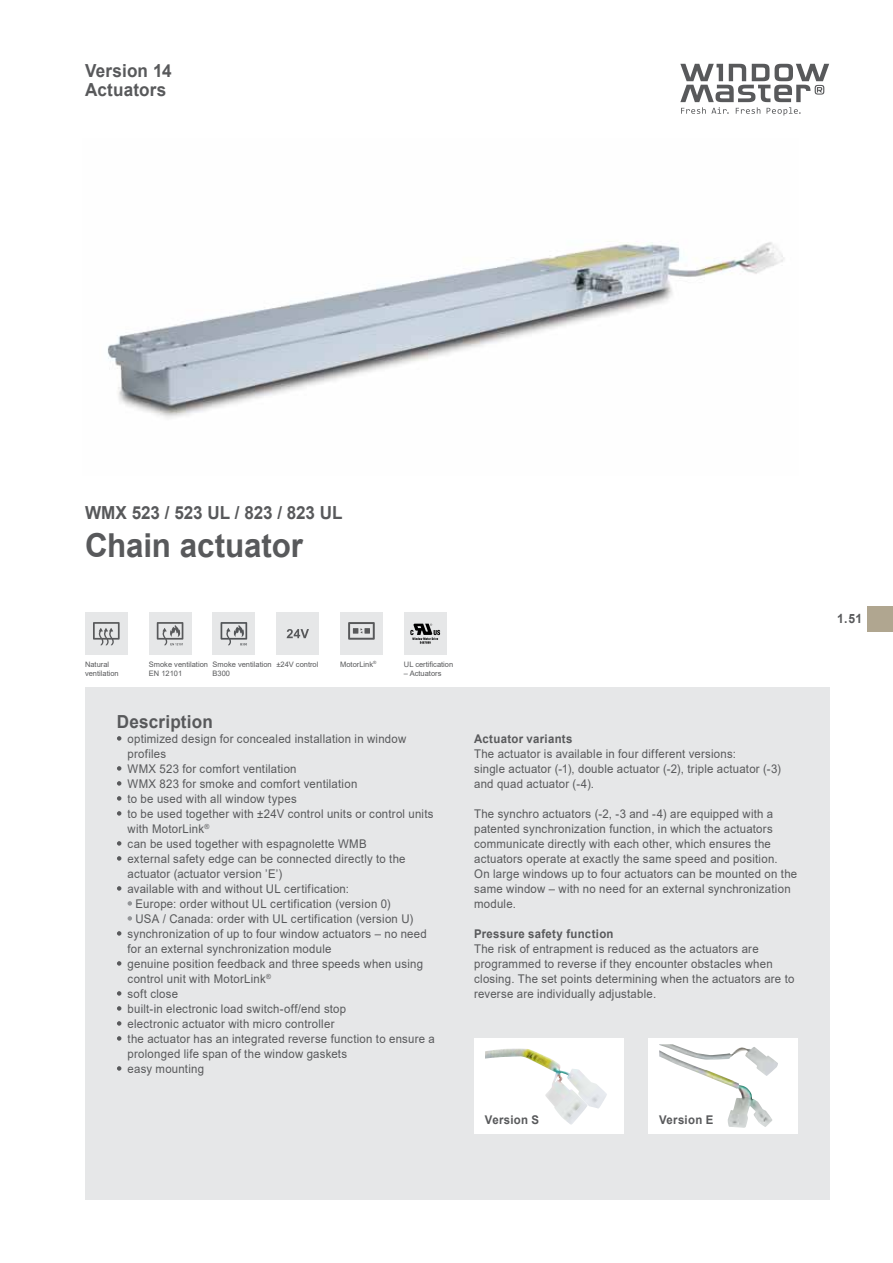
<style>
.page{position:relative;width:893px;height:1263px;background:#fff}
.page>*{position:absolute;margin:0;border:0;box-sizing:border-box;transform-origin:0 0}
.t1{font:700 33px "Arial";letter-spacing:-.005em;color:#58595b;scale:.95 1}
.t2{font:700 18px/18.8px "Arial";letter-spacing:.01em;color:#58595b;scale:.95 1}
.t3{font:700 12.75px "Arial";color:#58595b;scale:.95 1}
.t4{font:12px/15px "Arial";letter-spacing:.02em;color:#58595b;scale:.95 1}
.t5{font:700 12px "Arial";letter-spacing:.025em;color:#58595b;scale:.95 1}
.t6{font:7.5px/9px "Arial";color:#58595b}
</style>
<div class="page">
<svg style="left:680px;top:64px;width:149px;height:52px"></svg>
<div style="left:85px;top:687px;width:744px;height:512px;background:#e6e7e8"></div>
<svg style="left:117px;top:736px;width:4px;height:5px"></svg>
<svg style="left:117px;top:766px;width:4px;height:5px"></svg>
<svg style="left:117px;top:781px;width:4px;height:5px"></svg>
<svg style="left:117px;top:796px;width:4px;height:5px"></svg>
<svg style="left:117px;top:811px;width:4px;height:5px"></svg>
<svg style="left:117px;top:841px;width:4px;height:5px"></svg>
<svg style="left:117px;top:856px;width:4px;height:5px"></svg>
<svg style="left:117px;top:886px;width:4px;height:5px"></svg>
<svg style="left:128px;top:901px;width:4px;height:5px"></svg>
<svg style="left:128px;top:916px;width:4px;height:5px"></svg>
<svg style="left:117px;top:931px;width:4px;height:5px"></svg>
<svg style="left:117px;top:961px;width:4px;height:5px"></svg>
<svg style="left:117px;top:991px;width:4px;height:5px"></svg>
<svg style="left:117px;top:1006px;width:4px;height:5px"></svg>
<svg style="left:117px;top:1021px;width:4px;height:5px"></svg>
<svg style="left:117px;top:1036px;width:4px;height:5px"></svg>
<svg style="left:117px;top:1066px;width:4px;height:5px"></svg>
<div style="left:867px;top:606px;width:26px;height:25px;background:#b0a690"></div>
<img style="left:107px;top:241px;width:678px;height:177px">
<div style="left:648px;top:1039px;width:149px;height:95px;background:#fff"></div>
<img style="left:659px;top:1044px;width:119px;height:84px">
<div style="left:474px;top:1039px;width:149px;height:95px;background:#fff"></div>
<img style="left:485px;top:1049px;width:102px;height:76px">
<div style="left:85px;top:612px;width:43px;height:43px;background:#e6e7e8"></div>
<svg style="left:93px;top:622px;width:27px;height:23px"></svg>
<div style="left:276px;top:612px;width:43px;height:43px;background:#e6e7e8"></div>
<svg style="left:287px;top:629px;width:22px;height:9px"></svg>
<div style="left:340px;top:612px;width:43px;height:43px;background:#e6e7e8"></div>
<svg style="left:348px;top:622px;width:27px;height:18px"></svg>
<div style="left:404px;top:612px;width:42px;height:43px;background:#e6e7e8"></div>
<svg style="left:410px;top:624px;width:30px;height:20px"></svg>
<div style="left:213px;top:612px;width:42px;height:43px;background:#e6e7e8"></div>
<svg style="left:221px;top:622px;width:26px;height:23px"></svg>
<div style="left:149px;top:612px;width:42px;height:43px;background:#e6e7e8"></div>
<svg style="left:157px;top:622px;width:26px;height:23px"></svg>
<h2 class="t2" style="left:85px;top:61px;width:93px">Version 14<br>Actuators</h2>
<h2 class="t2" style="left:85px;top:504px;width:273px">WMX 523 / 523 UL / 823 / 823 UL</h2>
<h1 class="t1" style="left:85px;top:522px;width:231px">Chain actuator</h1>
<p class="t6" style="left:85px;top:660px;width:35px">Natural ventilation</p>
<p class="t6" style="left:276px;top:660px;width:44px">±24V control</p>
<p class="t6" style="left:340px;top:660px;width:38px">MotorLink<sup>®</sup></p>
<p class="t6" style="left:404px;top:660px;width:51px">UL certification</p>
<p class="t6" style="left:149px;top:660px;width:61px">Smoke ventilation<br>EN 12101</p>
<p class="t6" style="left:213px;top:660px;width:61px">Smoke ventilation<br>B300</p>
<p class="t6" style="left:404px;top:669px;width:39px">– Actuators</p>
<h2 class="t2" style="left:117px;top:712px;width:103px">Description</h2>
<p class="t4" style="left:128px;top:731px;width:295px">optimized design for concealed installation in window</p>
<p class="t4" style="left:128px;top:746px;width:42px">profiles</p>
<p class="t4" style="left:128px;top:761px;width:179px">WMX 523 for comfort ventilation</p>
<p class="t4" style="left:128px;top:776px;width:243px">WMX 823 for smoke and comfort ventilation</p>
<p class="t4" style="left:128px;top:791px;width:180px">to be used with all window types</p>
<p class="t4" style="left:128px;top:806px;width:324px">to be used together with ±24V control units or control units</p>
<p class="t4" style="left:128px;top:821px;width:88px">with MotorLink<sup>®</sup></p>
<p class="t4" style="left:128px;top:836px;width:253px">can be used together with espagnolette WMB</p>
<p class="t4" style="left:128px;top:851px;width:294px">external safety edge can be connected directly to the</p>
<p class="t4" style="left:128px;top:866px;width:164px">actuator (actuator version ’E’)</p>
<p class="t4" style="left:128px;top:881px;width:235px">available with and without UL certification:</p>
<p class="t4" style="left:135px;top:896px;width:270px">Europe: order without UL certification (version 0)</p>
<p class="t4" style="left:135px;top:911px;width:294px">USA / Canada: order with UL certification (version U)</p>
<p class="t4" style="left:128px;top:926px;width:317px">synchronization of up to four window actuators – no need</p>
<p class="t4" style="left:128px;top:941px;width:216px">for an external synchronization module</p>
<p class="t4" style="left:128px;top:956px;width:313px">genuine position feedback and three speeds when using</p>
<p class="t4" style="left:128px;top:971px;width:153px">control unit with MotorLink<sup>®</sup></p>
<p class="t4" style="left:128px;top:986px;width:55px">soft close</p>
<p class="t4" style="left:128px;top:1001px;width:232px">built-in electronic load switch-off/end stop</p>
<p class="t4" style="left:128px;top:1016px;width:219px">electronic actuator with micro controller</p>
<p class="t4" style="left:128px;top:1031px;width:325px">the actuator has an integrated reverse function to ensure a</p>
<p class="t4" style="left:128px;top:1046px;width:233px">prolonged life span of the window gaskets</p>
<p class="t4" style="left:128px;top:1061px;width:82px">easy mounting</p>
<p class="t5" style="left:474px;top:730px;width:105px">Actuator variants</p>
<p class="t4" style="left:474px;top:746px;width:325px">The actuator is available in four different versions:<br>single actuator (-1), double actuator (-2), triple actuator (-3) and quad actuator (-4).</p>
<p class="t4" style="left:474px;top:806px;width:342px">The synchro actuators (-2, -3 and -4) are equipped with a patented synchronization function, in which the actuators communicate directly with each other, which ensures the actuators operate at exactly the same speed and position.<br>On large windows up to four actuators can be mounted on the same window – with no need for an external synchronization module.</p>
<p class="t5" style="left:474px;top:925px;width:148px">Pressure safety function</p>
<p class="t4" style="left:474px;top:941px;width:339px">The risk of entrapment is reduced as the actuators are programmed to reverse if they encounter obstacles when closing. The set points determining when the actuators are to reverse are individually adjustable.</p>
<p class="t5" style="left:485px;top:1111px;width:59px">Version S</p>
<p class="t5" style="left:659px;top:1111px;width:59px">Version E</p>
<p class="t3" style="left:837px;top:610px;width:28px">1.51</p>
</div>
